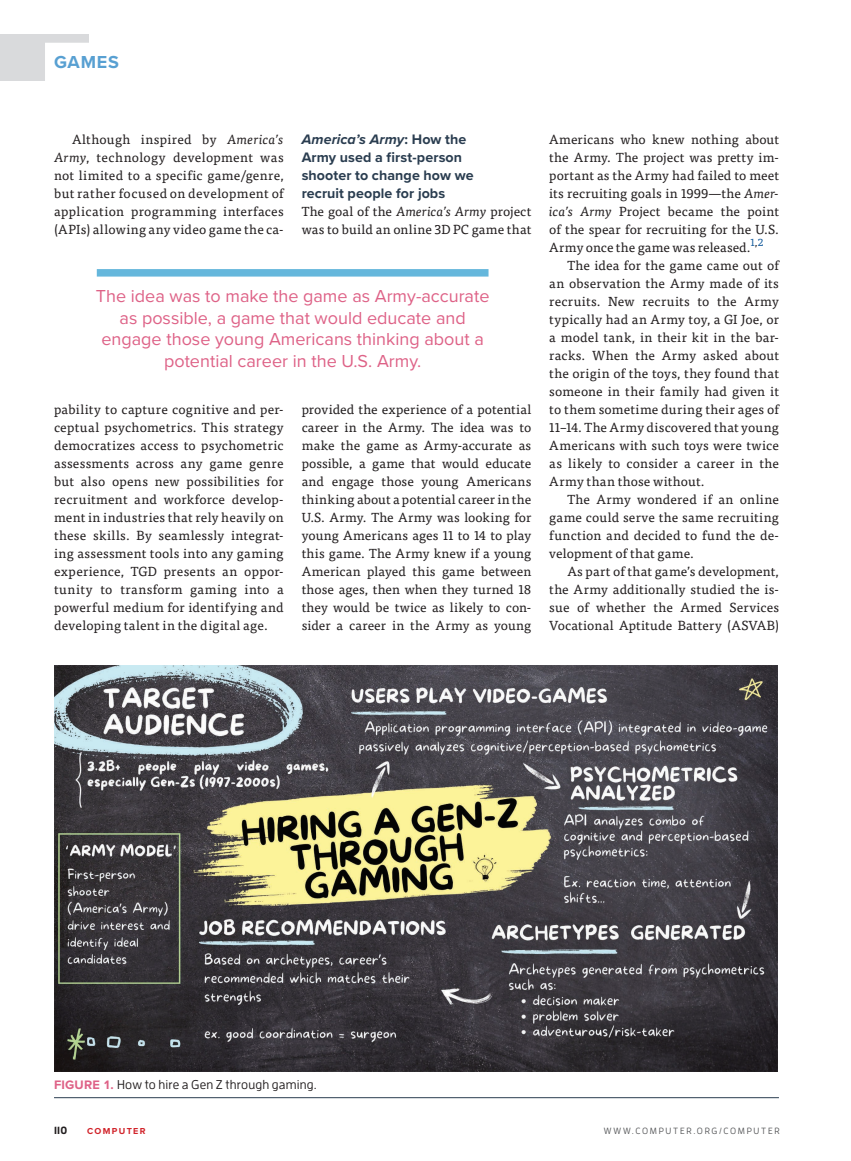
<style>
.page{position:relative;width:851px;height:1161px;background:#fff}
.page>*{position:absolute;margin:0;border:0;box-sizing:border-box;transform-origin:0 0}
.t1{font:18px/21.6px "Proxima Nova";color:#de6287;text-align:center}
.t2{font:700 18px "Proxima Nova";letter-spacing:.045em;color:#58a0d2}
.t3{font:700 14.25px/18px "Proxima Nova";letter-spacing:.005em;color:#2a3d50}
.t4{font:13.2px/18px "Tisa Pro";letter-spacing:.015em;color:#231f20;text-align:justify}
.t5{font:500 12.75px "Enzo OT";letter-spacing:.015em;color:#231f20}
.t6{font:700 10.5px "Enzo OT";color:#231f20}
.t7{font:500 9px "Enzo OT";letter-spacing:.19em;color:#57585a}
.t8{font:700 9px "Proxima Nova";letter-spacing:.145em;color:#d1232a}
.s1{font-style:italic}
.s2{font-family:"Proxima Nova";font-weight:700;color:#de6287}
</style>
<div class="page">
<div style="left:0;top:34px;width:89px;height:47px;background:#d9dadc"></div>
<div style="left:45px;top:43px;width:82px;height:42px;background:#fff"></div>
<img style="left:54px;top:665px;width:723px;height:407px">
<hr style="left:54px;top:1097px;width:724px;height:1px;background:#2a3d50">
<div style="left:97px;top:269px;width:391px;height:8px;background:#65b7dc"></div>
<h1 class="t2" style="left:54px;top:49px;width:67px">GAMES</h1>
<p class="t4" style="left:54px;top:130px;width:231px;text-indent:18px">Although inspired by <span class="s1">America’s Army</span>, technology development was not limited to a specific game/genre, but rather focused on development of application programming interfaces (APIs) allowing any video game the ca-</p>
<p class="t3" style="left:302px;top:130px;width:173px"><span class="s1">America’s Army</span>: How the<br>Army used a first-person shooter to change how we recruit people for jobs</p>
<p class="t4" style="left:302px;top:202px;width:231px">The goal of the <span class="s1">America’s Army</span> project was to build an online 3D PC game that</p>
<h1 class="t1" style="left:96px;top:284px;width:395px">The idea was to make the game as Army-accurate as possible, a game that would educate and engage those young Americans thinking about a potential career in the U.S. Army.</h1>
<p class="t4" style="left:54px;top:400px;width:231px">pability to capture cognitive and per&shy;ceptual psychometrics. This strategy democratizes access to psychometric assessments across any game genre but also opens new possibilities for recruitment and workforce develop&shy;ment in industries that rely heavily on these skills. By seamlessly integrat&shy;ing assessment tools into any gaming experience, TGD presents an oppor&shy;tunity to transform gaming into a powerful medium for identifying and developing talent in the digital age.</p>
<p class="t4" style="left:302px;top:400px;width:231px">provided the experience of a potential career in the Army. The idea was to make the game as Army-accurate as possible, a game that would educate and engage those young Americans thinking about a potential career in the U.S. Army. The Army was looking for young Americans ages 11 to 14 to play this game. The Army knew if a young American played this game between those ages, then when they turned 18 they would be twice as likely to con&shy;sider a career in the Army as young</p>
<p class="t4" style="left:549px;top:130px;width:231px">Americans who knew nothing about the Army. The project was pretty im&shy;portant as the Army had failed to meet its recruiting goals in 1999—the <span class="s1">Amer&shy;ica’s Army</span> Project became the point of the spear for recruiting for the U.S.<br>Army once the game was released.<sup>1</sup><sup>,</sup><sup>2</sup></p>
<p class="t4" style="left:549px;top:256px;width:231px;text-indent:18px">The idea for the game came out of an observation the Army made of its recruits. New recruits to the Army typically had an Army toy, a GI Joe, or a model tank, in their kit in the bar&shy;racks. When the Army asked about the origin of the toys, they found that someone in their family had given it to them sometime during their ages of 11–14. The Army discovered that young Americans with such toys were twice as likely to consider a career in the Army than those without.</p>
<p class="t4" style="left:549px;top:490px;width:231px;text-indent:18px">The Army wondered if an online game could serve the same recruiting function and decided to fund the de&shy;velopment of that game.</p>
<p class="t4" style="left:549px;top:561px;width:231px;text-indent:18px">As part of that game’s development, the Army additionally studied the is&shy;sue of whether the Armed Services Vocational Aptitude Battery (ASVAB)</p>
<p class="t5" style="left:54px;top:1077px;width:264px"><span class="s2">FIGURE 1.</span> How to hire a Gen Z through gaming.</p>
<p class="t6" style="left:54px;top:1124px;width:15px">110</p>
<p class="t8" style="left:87px;top:1124px;width:60px">COMPUTER</p>
<p class="t7" style="left:603px;top:1126px;width:177px">WWW.COMPUTER.ORG/COMPUTER</p>
</div>
